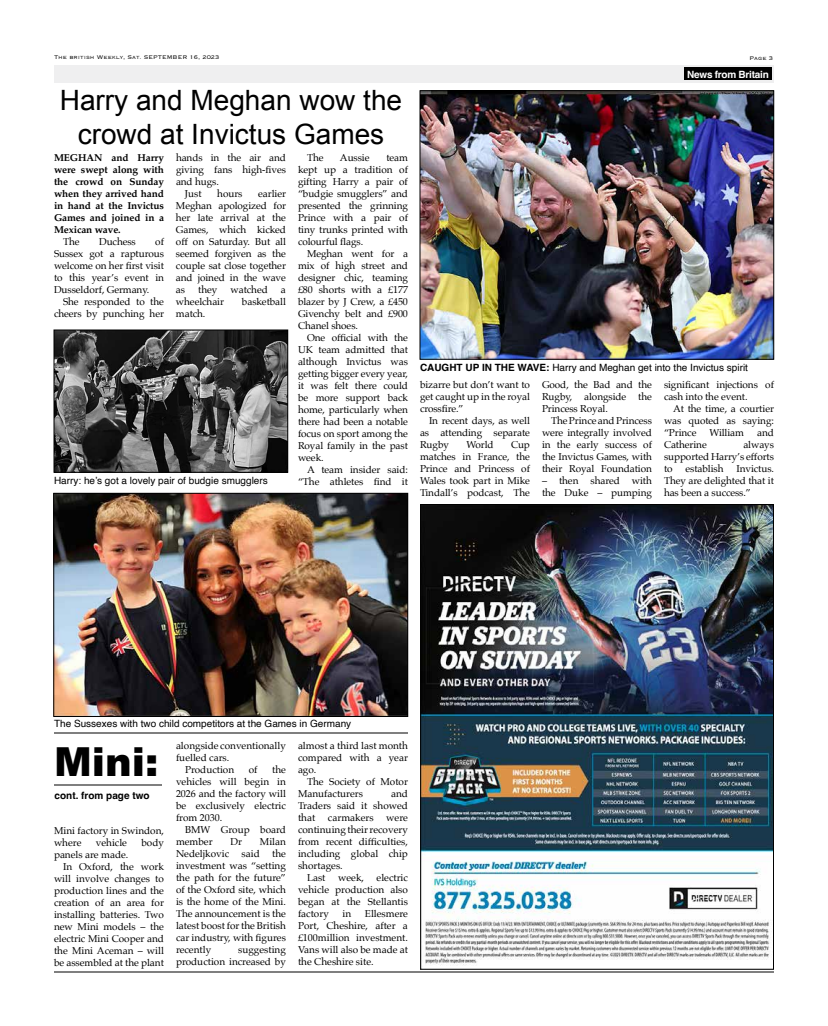
<style>
.page{position:relative;width:828px;height:1026px;background:#fff}
.page>*{position:absolute;margin:0;border:0;box-sizing:border-box;transform-origin:0 0}
.t1{font:900 40px "Arial";color:#000}
.t2{font:28px/33.6px "Arial";color:#000;text-align:center}
.t3{font:10px/12px "Palatino";letter-spacing:-.01em;color:#000;text-align:justify}
.t4{font:10px "Helvetica";color:#000}
.t5{font:700 10px/12px "Palatino";letter-spacing:-.01em;color:#000;text-align:justify}
.t6{font:700 10px "Helvetica";color:#000}
.t7{font:700 10px "Arial";letter-spacing:-.025em;color:#fff}
.t8{font:700 10px "Helvetica";letter-spacing:-.025em;color:#fff}
.t9{font:300 7px "Copperplate";color:#000}
.s1{font-weight:700}
</style>
<div class="page">
<hr style="left:54px;top:972px;width:720px;height:1px;background:#000">
<div style="left:54px;top:65px;width:720px;height:18px;background:#efeff0"></div>
<div style="left:684px;top:68px;width:88px;height:12px;background:#000"></div>
<img style="left:422px;top:506px;width:350px;height:459px">
<img style="left:422px;top:92px;width:350px;height:266px">
<div style="left:420px;top:90px;width:354px;height:270px;border:1px solid #000"></div>
<img style="left:56px;top:495px;width:350px;height:220px">
<div style="left:54px;top:493px;width:354px;height:224px;border:1px solid #000"></div>
<hr style="left:54px;top:733px;width:354px;height:1px;background:#000">
<hr style="left:54px;top:785px;width:108px;height:1px;background:#000">
<img style="left:56px;top:332px;width:230px;height:139px">
<div style="left:54px;top:330px;width:234px;height:143px;border:1px solid #000"></div>
<p class="t9" style="left:54px;top:53px;width:167px">The british Weekly, Sat. SEPTEMBER 16, 2023</p>
<p class="t9" style="left:750px;top:54px;width:25px">Page 3</p>
<p class="t7" style="left:681px;top:67px;width:86px">News From Britain</p>
<p class="t8" style="left:687px;top:68px;width:83px">News from Britain</p>
<h2 class="t2" style="left:60px;top:84px;width:344px">Harry and Meghan wow the crowd at Invictus Games</h2>
<p class="t5" style="left:54px;top:152px;width:112px">MEGHAN and Harry were swept along with the crowd on Sunday when they arrived hand in hand at the Invictus Games and joined in a Mexican wave.</p>
<p class="t3" style="left:63px;top:236px;width:18px">The</p>
<p class="t3" style="left:99px;top:236px;width:38px">Duchess</p>
<p class="t3" style="left:54px;top:236px;width:112px;text-indent:101px">of Sussex got a rapturous welcome on her first visit to this year’s event in Dusseldorf, Germany.</p>
<p class="t3" style="left:54px;top:296px;width:112px;text-align:right">She responded to the cheers by punching her</p>
<p class="t3" style="left:176px;top:152px;width:112px">hands in the air and</p>
<p class="t3" style="left:176px;top:164px;width:111px">giving fans high-fives</p>
<p class="t3" style="left:176px;top:176px;width:44px">and hugs.</p>
<p class="t3" style="left:185px;top:188px;width:18px">Just</p>
<p class="t3" style="left:217px;top:188px;width:27px">hours</p>
<p class="t3" style="left:176px;top:188px;width:112px;text-indent:82px">earlier Meghan apologized for her late arrival at the Games, which kicked off on Saturday. But all seemed forgiven as the couple sat close together and joined in the wave as</p>
<p class="t3" style="left:198px;top:284px;width:21px">they</p>
<p class="t3" style="left:231px;top:284px;width:39px">watched</p>
<p class="t3" style="left:281px;top:284px;width:6px">a</p>
<p class="t3" style="left:176px;top:296px;width:50px">wheelchair</p>
<p class="t3" style="left:242px;top:296px;width:46px">basketball</p>
<p class="t3" style="left:176px;top:308px;width:31px">match.</p>
<p class="t4" style="left:54px;top:472px;width:215px">Harry: he’s got a lovely pair of budgie smugglers</p>
<p class="t3" style="left:307px;top:152px;width:18px">The</p>
<p class="t3" style="left:340px;top:152px;width:31px">Aussie</p>
<p class="t3" style="left:298px;top:152px;width:112px;text-indent:88px">team kept up a tradition of gifting Harry a pair of “budgie smugglers” and presented the grinning Prince with a pair of tiny trunks printed with colourful flags.</p>
<p class="t3" style="left:298px;top:248px;width:112px;text-indent:9px">Meghan went for a mix of high street and designer chic, teaming £80 shorts with a £177 blazer by J Crew, a £450<br>Givenchy belt and £900<br>Chanel shoes.</p>
<p class="t3" style="left:298px;top:332px;width:112px;text-indent:9px">One official with the UK team admitted that although Invictus was getting bigger every year, it was felt there could be more support back home, particularly when there had been a notable focus on sport among the Royal family in the past week.</p>
<p class="t3" style="left:298px;top:464px;width:112px;text-align:right">A team insider said: “The athletes find it</p>
<p class="t4" style="left:420px;top:360px;width:330px"><span class="s1">CAUGHT UP IN THE WAVE:</span> Harry and Meghan get into the Invictus spirit</p>
<p class="t3" style="left:420px;top:379px;width:111px">bizarre but don’t want to get caught up in the royal crossfire.”</p>
<p class="t3" style="left:420px;top:415px;width:112px;text-indent:9px">In recent days, as well as attending separate Rugby</p>
<p class="t3" style="left:466px;top:439px;width:29px">World</p>
<p class="t3" style="left:420px;top:439px;width:112px;text-indent:91px">Cup matches in France, the Prince and Princess of Wales took part in Mike Tindall’s podcast, The</p>
<p class="t3" style="left:542px;top:379px;width:112px">Good, the Bad and the Rugby, alongside the Princess Royal.</p>
<p class="t3" style="left:542px;top:415px;width:112px;text-indent:9px">The Prince and Princess were integrally involved in the early success of the Invictus Games, with their Royal Foundation</p>
<p class="t3" style="left:542px;top:475px;width:111px">– then shared with the Duke – pumping</p>
<p class="t3" style="left:664px;top:379px;width:112px">significant injections of cash into the event.</p>
<p class="t3" style="left:664px;top:403px;width:111px;text-indent:9px">At the time, a courtier was quoted as saying: “Prince</p>
<p class="t3" style="left:710px;top:427px;width:36px">William</p>
<p class="t3" style="left:757px;top:427px;width:18px">and</p>
<p class="t3" style="left:664px;top:439px;width:44px">Catherine</p>
<p class="t3" style="left:664px;top:439px;width:112px;text-indent:79px">always supported Harry’s efforts to</p>
<p class="t3" style="left:686px;top:463px;width:40px">establish</p>
<p class="t3" style="left:664px;top:463px;width:111px;text-indent:72px">Invictus.<br>They are delighted that it has been a success.”</p>
<p class="t4" style="left:54px;top:715px;width:299px">The Sussexes with two child competitors at the Games in Germany</p>
<h1 class="t1" style="left:54px;top:732px;width:106px">Mini:</h1>
<p class="t6" style="left:55px;top:789px;width:97px">cont. from page two</p>
<p class="t3" style="left:54px;top:824px;width:112px">Mini factory in Swindon, where</p>
<p class="t3" style="left:96px;top:836px;width:33px">vehicle</p>
<p class="t3" style="left:141px;top:836px;width:24px">body</p>
<p class="t3" style="left:54px;top:848px;width:76px">panels are made.</p>
<p class="t3" style="left:63px;top:860px;width:102px">In Oxford, the work</p>
<p class="t3" style="left:54px;top:872px;width:111px">will involve changes to</p>
<p class="t3" style="left:54px;top:884px;width:111px">production lines and the</p>
<p class="t3" style="left:54px;top:896px;width:111px">creation of an area for</p>
<p class="t3" style="left:54px;top:908px;width:111px">installing batteries. Two</p>
<p class="t3" style="left:54px;top:920px;width:112px">new Mini models – the</p>
<p class="t3" style="left:54px;top:932px;width:111px">electric Mini Cooper and</p>
<p class="t3" style="left:54px;top:944px;width:112px">the Mini Aceman – will</p>
<p class="t3" style="left:54px;top:956px;width:112px">be assembled at the plant</p>
<p class="t3" style="left:176px;top:740px;width:111px">alongside conventionally</p>
<p class="t3" style="left:176px;top:752px;width:55px">fuelled cars.</p>
<p class="t3" style="left:185px;top:764px;width:51px">Production</p>
<p class="t3" style="left:249px;top:764px;width:10px">of</p>
<p class="t3" style="left:176px;top:764px;width:112px;text-indent:96px">the vehicles will begin in 2026 and the factory will be exclusively electric from 2030.</p>
<p class="t3" style="left:176px;top:824px;width:112px;text-indent:9px">BMW Group board member</p>
<p class="t3" style="left:176px;top:836px;width:112px;text-indent:84px">Milan Nedeljkovic said the investment was “setting the path for the future” of the Oxford site, which is the home of the Mini.<br>The announcement is the latest boost for the British car industry, with figures recently</p>
<p class="t3" style="left:230px;top:836px;width:13px">Dr</p>
<p class="t3" style="left:176px;top:944px;width:111px;text-align:right">suggesting<br>production increased by</p>
<p class="t3" style="left:298px;top:740px;width:112px">almost a third last month compared with a year ago.</p>
<p class="t3" style="left:298px;top:776px;width:112px;text-indent:9px">The Society of Motor<br>Manufacturers</p>
<p class="t3" style="left:298px;top:788px;width:112px;text-indent:93px">and Traders said it showed that</p>
<p class="t3" style="left:328px;top:812px;width:47px">carmakers</p>
<p class="t3" style="left:386px;top:812px;width:23px">were</p>
<p class="t3" style="left:298px;top:824px;width:111px">continuing their recovery</p>
<p class="t3" style="left:298px;top:836px;width:112px">from recent difficulties,</p>
<p class="t3" style="left:298px;top:848px;width:111px">including global chip</p>
<p class="t3" style="left:298px;top:860px;width:46px">shortages.</p>
<p class="t3" style="left:307px;top:872px;width:20px">Last</p>
<p class="t3" style="left:338px;top:872px;width:27px">week,</p>
<p class="t3" style="left:298px;top:872px;width:112px;text-indent:79px">electric vehicle production also began at the Stellantis factory</p>
<p class="t3" style="left:298px;top:908px;width:112px;text-indent:67px">Ellesmere Port, Cheshire, after a £100million investment.<br>Vans will also be made at the Cheshire site.</p>
<p class="t3" style="left:343px;top:908px;width:10px">in</p>
</div>
